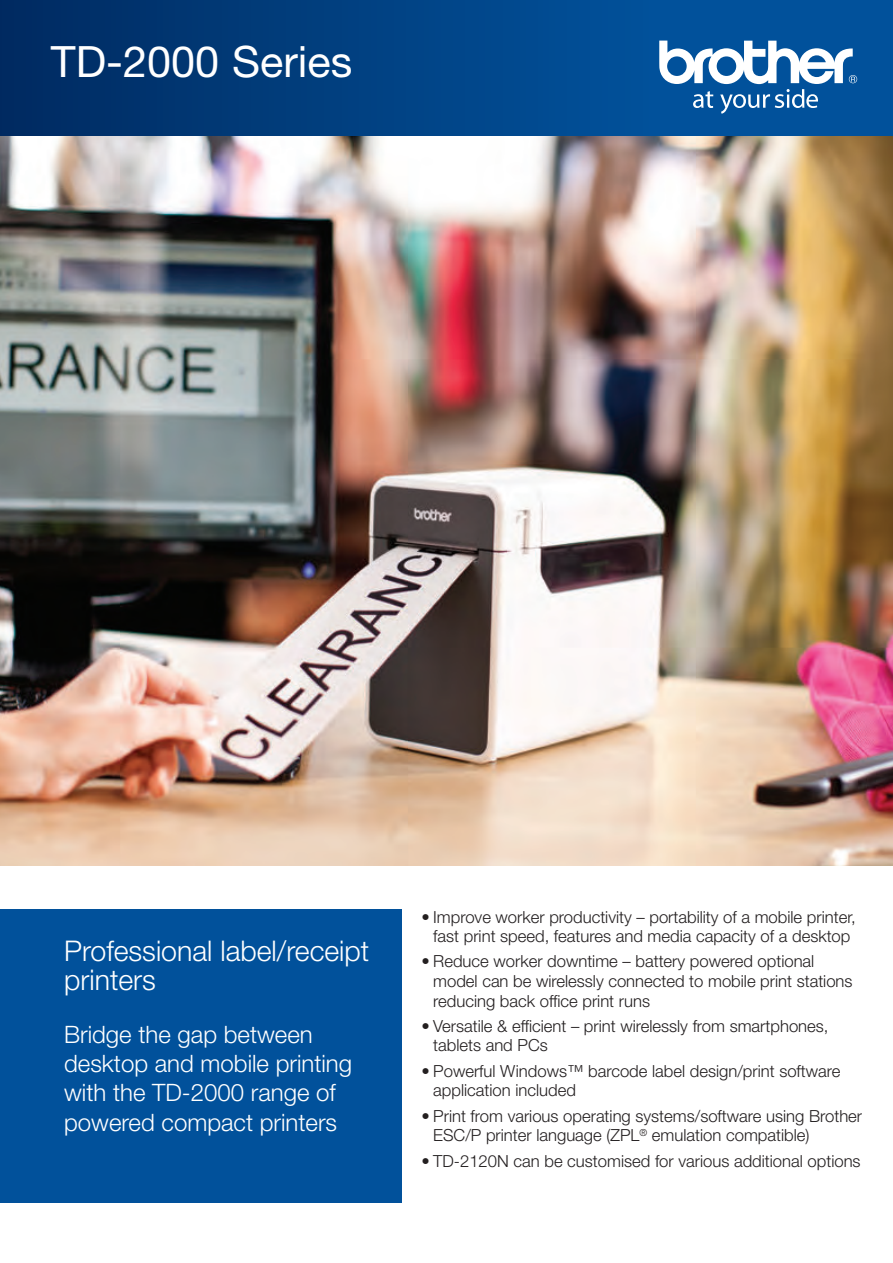
<style>
.page{position:relative;width:893px;height:1263px;background:#fff}
.page>*{position:absolute;margin:0;border:0;box-sizing:border-box;transform-origin:0 0}
.t1{font:43.2px "Helvetica Neue";color:#fff}
.t2{font:300 28.5px/29.2px "Helvetica Neue LT Std";color:#fff}
.t3{font:300 24px/29.2px "Helvetica Neue LT Std";color:#fff}
.t4{font:300 16.65px/19.5px "Helvetica Neue LT Std";color:#231f20}
</style>
<div class="page">
<div style="left:0;top:0;width:660px;height:136px;background:linear-gradient(to right,#002b61,#01529c)"></div>
<div style="left:659px;top:0;width:234px;height:136px;background:#01519b"></div>
<svg style="left:659px;top:41px;width:198px;height:73px"></svg>
<div style="left:0;top:909px;width:401px;height:294px;background:#01519b"></div>
<img style="left:0;top:136px;width:893px;height:729px">
<h1 class="t1" style="left:51px;top:36px;width:303px">TD-2000 Series</h1>
<h2 class="t2" style="left:64px;top:936px;width:307px">Professional label/receipt printers</h2>
<h3 class="t3" style="left:64px;top:1019px;width:290px">Bridge the gap between desktop and mobile printing with the TD-2000 range of powered compact printers</h3>
<p class="t4" style="left:421px;top:906px;width:436px;text-align:center">• Improve worker productivity – portability of a mobile printer, fast print speed, features and media capacity of a desktop</p>
<p class="t4" style="left:433px;top:951px;width:421px;text-indent:-12px">• Reduce worker downtime – battery powered optional model can be wirelessly connected to mobile print stations reducing back office print runs</p>
<p class="t4" style="left:433px;top:1016px;width:397px;text-indent:-12px">• Versatile &amp; efficient – print wirelessly from smartphones, tablets and PCs</p>
<p class="t4" style="left:433px;top:1061px;width:409px;text-indent:-12px">• Powerful Windows™ barcode label design/print software application included</p>
<p class="t4" style="left:433px;top:1106px;width:430px;text-indent:-12px">• Print from various operating systems/software using Brother<br>ESC/P printer language (ZPL<sup>®</sup> emulation compatible)</p>
<p class="t4" style="left:421px;top:1150px;width:441px">• TD-2120N can be customised for various additional options</p>
</div>
